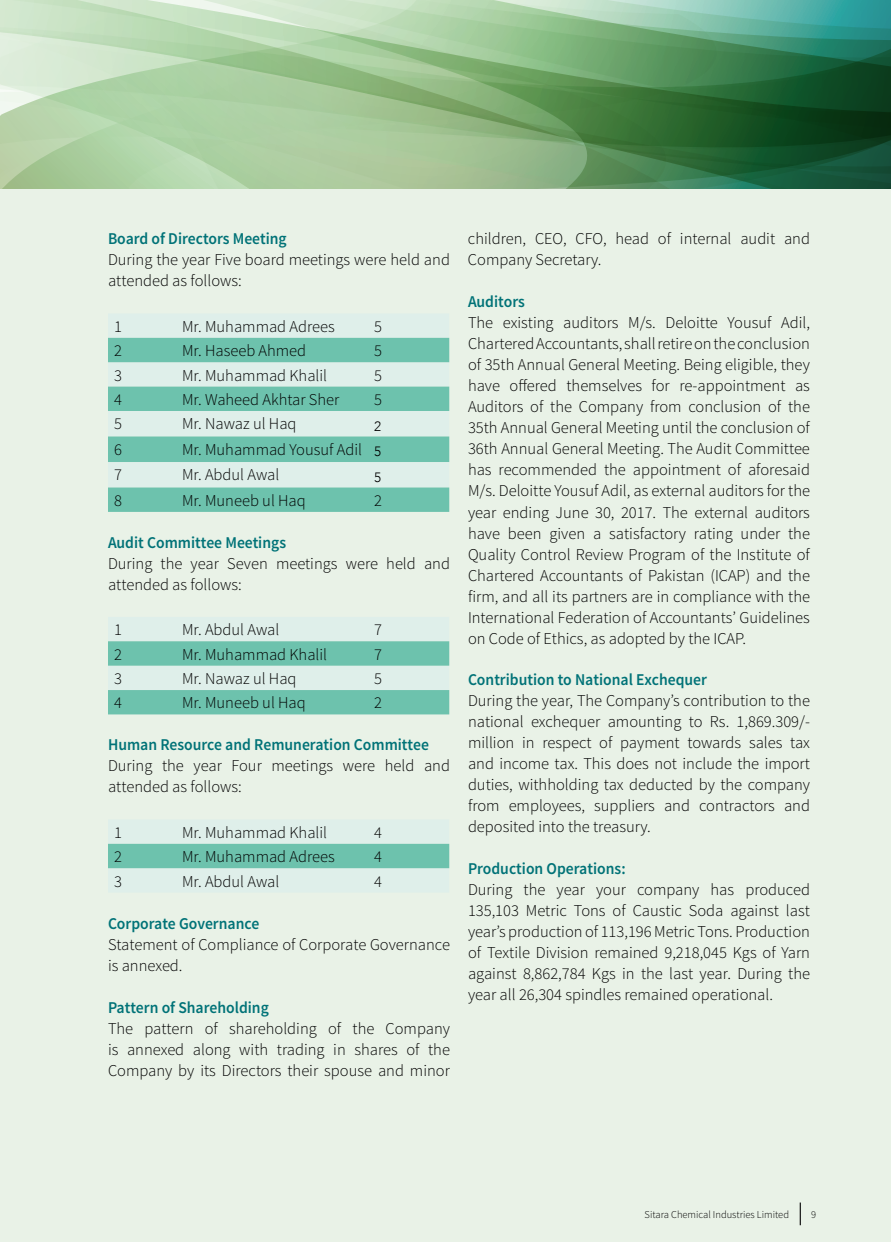
<style>
.page{position:relative;width:891px;height:1242px;background:#fff}
.page>*{position:absolute;margin:0;border:0;box-sizing:border-box;transform-origin:0 0}
.t1{font:300 16.5px/21px "Source Sans Pro";color:#000}
.t2{font:600 16.5px "Source Sans Pro";color:#007277;scale:.95 1}
.t3{font:300 13.5px "Avenir";color:#000}
.t4{font:300 10.5px "Source Sans Pro";color:#000}
.s1{font-family:"Avenir";font-size:13.5px}
</style>
<div class="page">
<div style="left:0;top:189px;width:891px;height:1053px;background:#e9f2e7"></div>
<svg style="left:800px;top:1203px;width:1px;height:22px"></svg>
<svg style="left:717px;top:0;width:174px;height:35px;background:#4eaba2"></svg>
<svg style="left:1px;top:0;width:716px;height:35px;background:#bbdaba"></svg>
<svg style="left:1px;top:35px;width:890px;height:56px;background:#83b285"></svg>
<svg style="left:1px;top:91px;width:890px;height:98px;background:#78a275"></svg>
<svg style="left:0;top:0;width:1px;height:189px"></svg>
<svg style="left:108px;top:337px;width:341px;height:1px"></svg>
<svg style="left:108px;top:338px;width:341px;height:174px;fill:#6dc2ad"></svg>
<svg style="left:108px;top:641px;width:341px;height:73px"></svg>
<svg style="left:108px;top:843px;width:341px;height:26px;background:#74c4b0"></svg>
<p class="t2" style="left:108px;top:229px;width:190px">Board of Directors Meeting</p>
<p class="t1" style="left:108px;top:250px;width:343px">During the year Five board meetings were held and attended as follows:</p>
<p class="t1" style="left:114px;top:316px;width:9px">1</p>
<p class="t1" style="left:182px;top:316px;width:154px">Mr. Muhammad Adrees</p>
<p class="t1" style="left:374px;top:316px;width:9px">5</p>
<p class="t1" style="left:114px;top:340px;width:9px">2</p>
<p class="t1" style="left:182px;top:340px;width:126px">Mr. Haseeb Ahmed</p>
<p class="t1" style="left:374px;top:340px;width:9px">5</p>
<p class="t1" style="left:114px;top:365px;width:9px">3</p>
<p class="t1" style="left:182px;top:365px;width:147px">Mr. Muhammad Khalil</p>
<p class="t1" style="left:374px;top:365px;width:9px">5</p>
<p class="t1" style="left:114px;top:389px;width:9px">4</p>
<p class="t1" style="left:182px;top:389px;width:159px">Mr. Waheed Akhtar Sher</p>
<p class="t1" style="left:374px;top:389px;width:9px">5</p>
<p class="t1" style="left:114px;top:414px;width:9px">5</p>
<p class="t1" style="left:182px;top:414px;width:116px">Mr. Nawaz ul Haq</p>
<p class="t3" style="left:374px;top:418px;width:9px">2</p>
<p class="t1" style="left:114px;top:439px;width:9px">6</p>
<p class="t1" style="left:182px;top:439px;width:201px">Mr. Muhammad Yousuf Adil <span class="s1">5</span></p>
<p class="t1" style="left:114px;top:465px;width:9px">7</p>
<p class="t1" style="left:182px;top:465px;width:99px">Mr. Abdul Awal</p>
<p class="t3" style="left:374px;top:469px;width:9px">5</p>
<p class="t1" style="left:114px;top:490px;width:9px">8</p>
<p class="t1" style="left:182px;top:490px;width:125px">Mr. Muneeb ul Haq</p>
<p class="t1" style="left:374px;top:490px;width:9px">2</p>
<p class="t2" style="left:108px;top:532px;width:189px">Audit Committee Meetings</p>
<p class="t1" style="left:108px;top:553px;width:344px">During the year Seven meetings were held and attended as follows:</p>
<p class="t1" style="left:114px;top:619px;width:9px">1</p>
<p class="t1" style="left:182px;top:619px;width:99px">Mr. Abdul Awal</p>
<p class="t1" style="left:374px;top:619px;width:9px">7</p>
<p class="t1" style="left:114px;top:644px;width:9px">2</p>
<p class="t1" style="left:182px;top:644px;width:147px">Mr. Muhammad Khalil</p>
<p class="t1" style="left:374px;top:644px;width:9px">7</p>
<p class="t1" style="left:114px;top:668px;width:9px">3</p>
<p class="t1" style="left:182px;top:668px;width:116px">Mr. Nawaz ul Haq</p>
<p class="t1" style="left:374px;top:668px;width:9px">5</p>
<p class="t1" style="left:114px;top:693px;width:9px">4</p>
<p class="t1" style="left:182px;top:693px;width:125px">Mr. Muneeb ul Haq</p>
<p class="t1" style="left:374px;top:693px;width:9px">2</p>
<p class="t2" style="left:108px;top:735px;width:339px">Human Resource and Remuneration Committee</p>
<p class="t1" style="left:108px;top:756px;width:343px">During the year Four meetings were held and attended as follows:</p>
<p class="t1" style="left:114px;top:822px;width:9px">1</p>
<p class="t1" style="left:182px;top:822px;width:147px">Mr. Muhammad Khalil</p>
<p class="t1" style="left:374px;top:822px;width:9px">4</p>
<p class="t1" style="left:114px;top:846px;width:9px">2</p>
<p class="t1" style="left:182px;top:846px;width:154px">Mr. Muhammad Adrees</p>
<p class="t1" style="left:374px;top:846px;width:9px">4</p>
<p class="t1" style="left:114px;top:871px;width:9px">3</p>
<p class="t1" style="left:182px;top:871px;width:99px">Mr. Abdul Awal</p>
<p class="t1" style="left:374px;top:871px;width:9px">4</p>
<p class="t2" style="left:108px;top:913px;width:161px">Corporate Governance</p>
<p class="t1" style="left:108px;top:934px;width:344px">Statement of Compliance of Corporate Governance is annexed.</p>
<p class="t2" style="left:108px;top:997px;width:171px">Pattern of Shareholding</p>
<p class="t1" style="left:108px;top:1018px;width:344px;text-align:justify">The pattern of shareholding of the Company is annexed along with trading in shares of the Company by its Directors their spouse and minor</p>
<p class="t1" style="left:468px;top:229px;width:344px">children, CEO, CFO, head of internal audit and<br>Company Secretary.</p>
<p class="t2" style="left:468px;top:292px;width:61px">Auditors</p>
<p class="t1" style="left:468px;top:313px;width:344px;text-align:justify">The existing auditors M/s. Deloitte Yousuf Adil, Chartered Accountants, shall retire on the conclusion of 35th Annual General Meeting. Being eligible, they have offered themselves for re-appointment as Auditors of the Company from conclusion of the 35th Annual General Meeting until the conclusion of 36th Annual General Meeting. The Audit Committee has recommended the appointment of aforesaid M/s. Deloitte Yousuf Adil, as external auditors for the year ending June 30, 2017. The external auditors have been given a satisfactory rating under the Quality Control Review Program of the Institute of Chartered Accountants of Pakistan (ICAP) and the firm, and all its partners are in compliance with the International Federation of Accountants’ Guidelines on Code of Ethics, as adopted by the ICAP.</p>
<p class="t2" style="left:468px;top:670px;width:253px">Contribution to National Exchequer</p>
<p class="t1" style="left:468px;top:691px;width:344px;text-align:justify">During the year, The Company’s contribution to the national exchequer amounting to Rs. 1,869.309/- million in respect of payment towards sales tax and income tax. This does not include the import duties, withholding tax deducted by the company from employees, suppliers and contractors and deposited into the treasury.</p>
<p class="t2" style="left:468px;top:859px;width:167px">Production Operations:</p>
<p class="t1" style="left:468px;top:880px;width:344px;text-align:justify">During the year your company has produced 135,103 Metric Tons of Caustic Soda against last year’s production of 113,196 Metric Tons. Production of Textile Division remained 9,218,045 Kgs of Yarn against 8,862,784 Kgs in the last year. During the year all 26,304 spindles remained operational.</p>
<p class="t4" style="left:645px;top:1208px;width:146px">Sitara Chemical Industries Limited</p>
<p class="t4" style="left:811px;top:1208px;width:7px">9</p>
</div>
